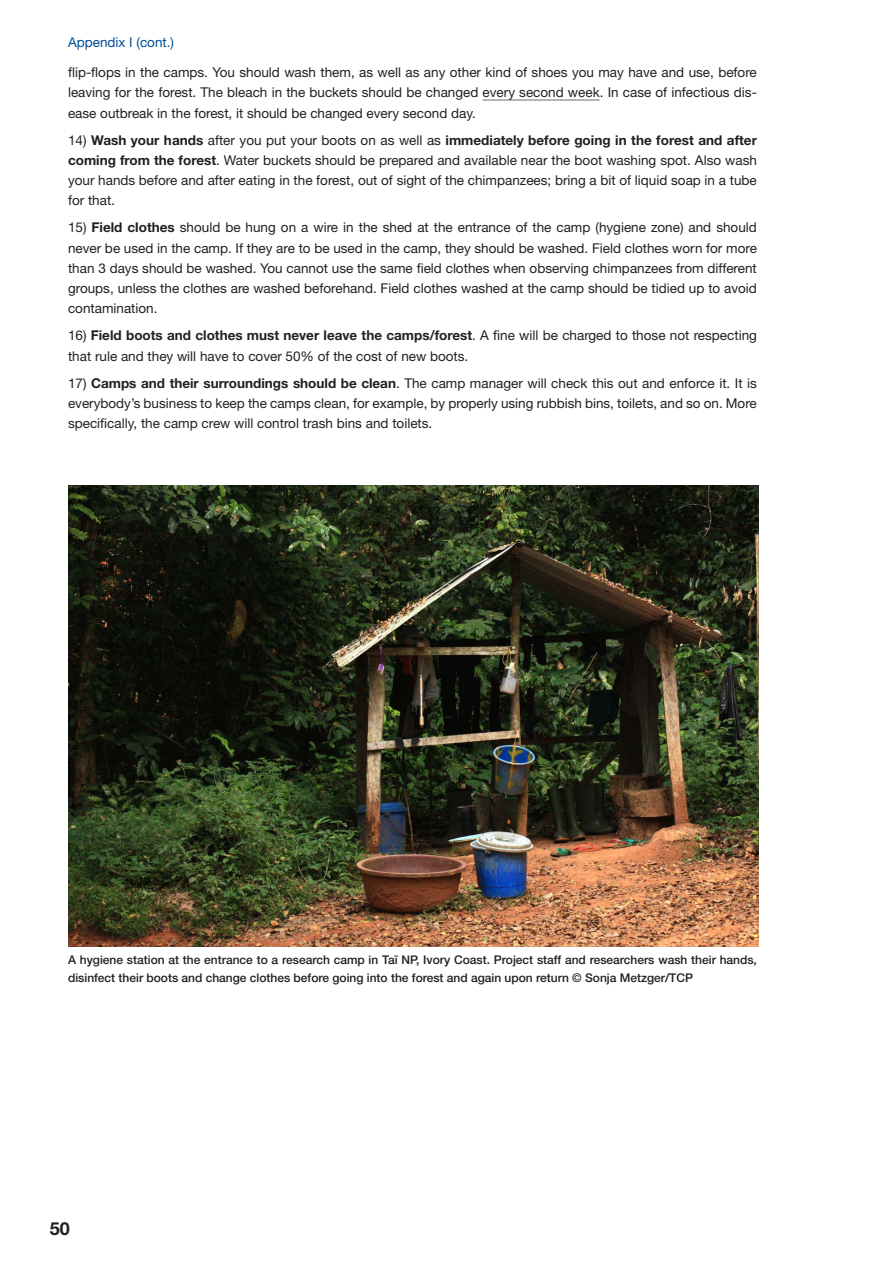
<style>
.page{position:relative;width:893px;height:1263px;background:#fff}
.page>*{position:absolute;margin:0;border:0;box-sizing:border-box;transform-origin:0 0}
.t1{font:700 18px "Helvetica Neue LT Std";color:#231f20}
.text{font:13.5px/20.2px "Helvetica Neue LT Std";color:#231f20;text-align:justify}
.text-2{font:13.5px "Helvetica Neue LT Std";color:#014d95}
.figure___table_capti{font:500 12px/18px "Helvetica Neue LT Std";color:#231f20}
.s1{font-weight:700}
</style>
<div class="page">
<hr style="left:483px;top:100px;width:117px;height:1px;background:#6c6d70">
<img style="left:68px;top:486px;width:691px;height:460px">
<p class="text-2" style="left:68px;top:34px;width:108px">Appendix I (cont.)</p>
<p class="text" style="left:68px;top:62px;width:690px">flip-flops in the camps. You should wash them, as well as any other kind of shoes you may have and use, before leaving for the forest. The bleach in the buckets should be changed every second week. In case of infectious dis&shy;ease outbreak in the forest, it should be changed every second day.</p>
<p class="text" style="left:68px;top:130px;width:690px">14) <span class="s1">Wash your hands</span> after you put your boots on as well as <span class="s1">immediately before going in the forest and after coming from the forest</span>. Water buckets should be prepared and available near the boot washing spot. Also wash your hands before and after eating in the forest, out of sight of the chimpanzees; bring a bit of liquid soap in a tube for that.</p>
<p class="text" style="left:68px;top:217px;width:690px">15) <span class="s1">Field clothes</span> should be hung on a wire in the shed at the entrance of the camp (hygiene zone) and should never be used in the camp. If they are to be used in the camp, they should be washed. Field clothes worn for more than 3 days should be washed. You cannot use the same field clothes when observing chimpanzees from different groups, unless the clothes are washed beforehand. Field clothes washed at the camp should be tidied up to avoid contamination.</p>
<p class="text" style="left:68px;top:325px;width:690px">16) <span class="s1">Field boots and clothes must never leave the camps/forest</span>. A fine will be charged to those not respecting that rule and they will have to cover 50% of the cost of new boots.</p>
<p class="text" style="left:68px;top:373px;width:690px">17) <span class="s1">Camps and their surroundings should be clean</span>. The camp manager will check this out and enforce it. It is everybody’s business to keep the camps clean, for example, by properly using rubbish bins, toilets, and so on. More specifically, the camp crew will control trash bins and toilets.</p>
<p class="figure___table_capti" style="left:68px;top:951px;width:690px">A hygiene station at the entrance to a research camp in Taï NP, Ivory Coast. Project staff and researchers wash their hands, disinfect their boots and change clothes before going into the forest and again upon return © Sonja Metzger/TCP</p>
<h1 class="t1" style="left:50px;top:1217px;width:22px">50</h1>
</div>
